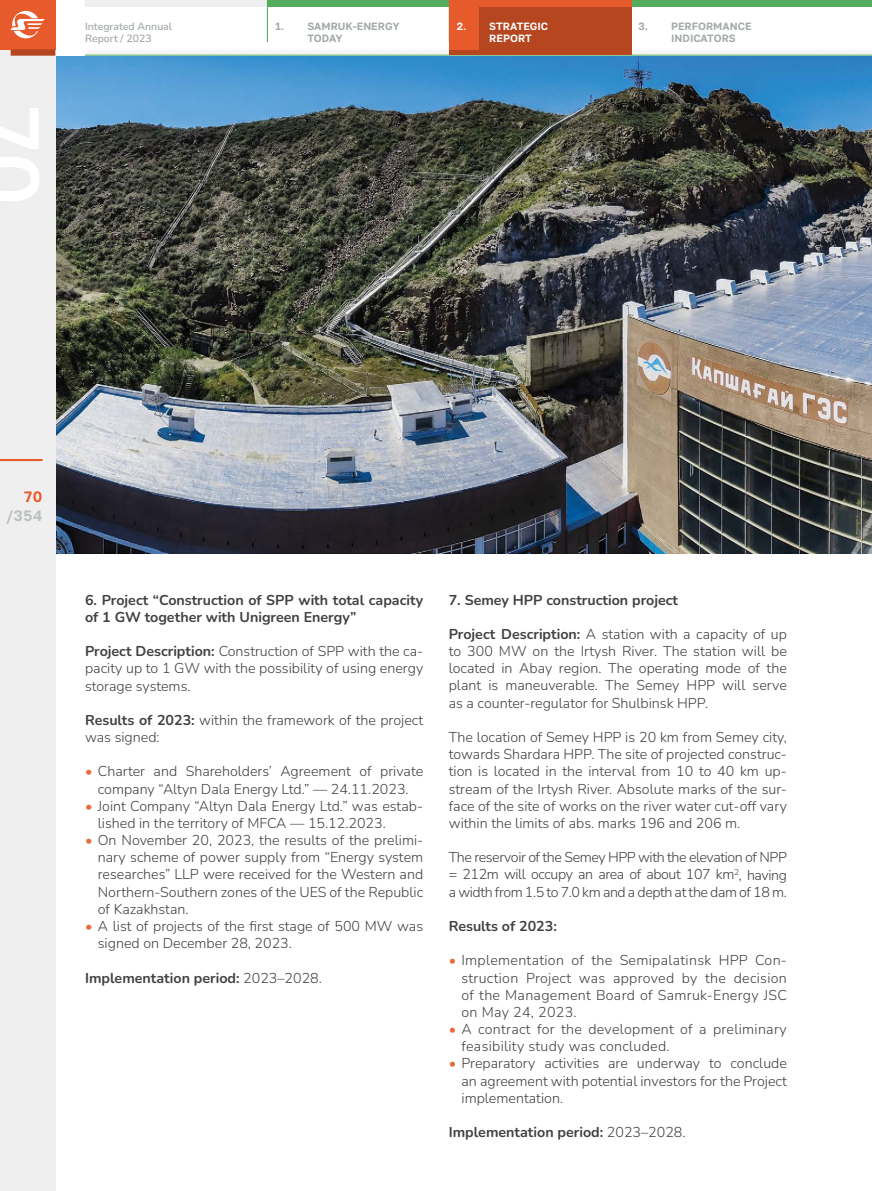
<style>
.page{position:relative;width:872px;height:1191px;background:#fff}
.page>*{position:absolute;margin:0;border:0;box-sizing:border-box;transform-origin:0 0}
.t1{font:600 15px "Golos Text";color:#bbc0c1}
.t2{font:600 15px "Golos Text";color:#e65a2c}
.t3{font:300 14.25px/17.1px "Nunito";color:#414042;text-align:justify}
.t4{font:700 14.25px/17.1px "Nunito";color:#414042}
.t5{font:300 14.25px/17.1px "Nunito";letter-spacing:.02em;color:#414042}
.t6{font:600 10.5px/12px "Golos Text";color:#a3a9aa}
.t7{font:600 10.5px/12px "Nunito";color:#a3a9aa}
.t8{font:600 10.5px/12px "Golos Text";color:#fff}
.s1{font-weight:700}
.s2{font-weight:500;color:#e86b3b}
.s3{font-weight:300}
</style>
<div class="page">
<img style="left:55px;top:56px;width:817px;height:497px">
<div style="left:85px;top:0;width:787px;height:6px;background:#efeff0"></div>
<div style="left:267px;top:0;width:605px;height:6px;background:#54ac5f"></div>
<svg style="left:84px;top:48px;width:788px;height:9px"></svg>
<hr style="left:85px;top:55px;width:787px;height:1px;background:#54ac5f">
<div style="left:0;top:0;width:55px;height:1191px;background:#efeff0"></div>
<hr style="left:0;top:459px;width:43px;height:2px;background:#e65a2c">
<div style="left:0;top:0;width:55px;height:49px;background:#e65a2c"></div>
<svg style="left:10px;top:10px;width:35px;height:29px"></svg>
<div style="left:11px;top:49px;width:44px;height:7px;background:#b5461f"></div>
<hr style="left:267px;top:0;width:1px;height:42px;background:#54ac5f">
<div style="left:449px;top:0;width:182px;height:55px;background:#b5461f"></div>
<div style="left:449px;top:0;width:182px;height:6px;background:#e65a2c"></div>
<div style="left:449px;top:0;width:29px;height:49px;background:#e65a2c"></div>
<p class="t7" style="left:85px;top:20px;width:89px">Integrated Annual<br>Report / 2023</p>
<p class="t6" style="left:275px;top:20px;width:10px">1.</p>
<p class="t8" style="left:489px;top:20px;width:60px">STRATEGIC<br>REPORT</p>
<p class="t6" style="left:307px;top:20px;width:94px">SAMRUK-ENERGY</p>
<p class="t6" style="left:638px;top:20px;width:11px">3.</p>
<p class="t6" style="left:307px;top:32px;width:37px">TODAY</p>
<p class="t8" style="left:457px;top:20px;width:11px">2.</p>
<p class="t6" style="left:671px;top:20px;width:82px">PERFORMANCE<br>INDICATORS</p>
<p class="t2" style="left:24px;top:487px;width:20px">70</p>
<p class="t1" style="left:6px;top:507px;width:38px">/354</p>
<p class="t4" style="left:85px;top:590px;width:340px">6. Project “Construction of SPP with total capacity of 1 GW together with Unigreen Energy”</p>
<p class="t3" style="left:85px;top:642px;width:340px"><span class="s1">Project Description:</span> Construction of SPP with the ca&shy;pacity up to 1 GW with the possibility of using energy storage systems.</p>
<p class="t3" style="left:85px;top:711px;width:340px"><span class="s1">Results of 2023:</span> within the framework of the project was signed:</p>
<p class="t3" style="left:85px;top:762px;width:340px;text-align:center"><span class="s2">•</span> Charter and Shareholders’ Agreement of private company “Altyn Dala Energy Ltd.” — 24.11.2023.</p>
<p class="t3" style="left:98px;top:796px;width:327px;text-indent:-13px"><span class="s2">•</span> Joint Company “Altyn Dala Energy Ltd.” was estab&shy;lished in the territory of MFCA — 15.12.2023.</p>
<p class="t3" style="left:98px;top:831px;width:327px;text-indent:-13px"><span class="s2">•</span> On November 20, 2023, the results of the prelimi&shy;nary scheme of power supply from “Energy system researches” LLP were received for the Western and Northern-Southern zones of the UES of the Republic of Kazakhstan.</p>
<p class="t3" style="left:98px;top:917px;width:327px;text-indent:-13px"><span class="s2">•</span> A list of projects of the first stage of 500 MW was signed on December 28, 2023.</p>
<p class="t4" style="left:85px;top:968px;width:238px">Implementation period: <span class="s3">2023–2028.</span></p>
<p class="t4" style="left:449px;top:590px;width:231px">7. Semey HPP construction project</p>
<p class="t3" style="left:449px;top:625px;width:340px"><span class="s1">Project Description:</span> A station with a capacity of up to 300 MW on the Irtysh River. The station will be located in Abay region. The operating mode of the plant is maneuverable. The Semey HPP will serve as a counter-regulator for Shulbinsk HPP.</p>
<p class="t3" style="left:449px;top:728px;width:340px">The location of Semey HPP is 20 km from Semey city, towards Shardara HPP. The site of projected construc&shy;tion is located in the interval from 10 to 40 km up&shy;stream of the Irtysh River. Absolute marks of the sur&shy;face of the site of works on the river water cut-off vary within the limits of abs. marks 196 and 206 m.</p>
<p class="t3" style="left:449px;top:848px;width:340px">The reservoir of the Semey HPP with the elevation of NPP = 212m will occupy an area of about 107 km<sup>2</sup>, having a width from 1.5 to 7.0 km and a depth at the dam of 18 m.</p>
<p class="t4" style="left:449px;top:917px;width:110px">Results of 2023:</p>
<p class="t3" style="left:461px;top:951px;width:327px;text-indent:-13px"><span class="s2">•</span> Implementation of the Semipalatinsk HPP Con&shy;struction Project was approved by the decision of the Management Board of Samruk-Energy JSC on May 24, 2023.</p>
<p class="t5" style="left:461px;top:1020px;width:327px;text-indent:-13px"><span class="s2">•</span> A contract for the development of a preliminary feasibility study was concluded.</p>
<p class="t3" style="left:461px;top:1054px;width:327px;text-indent:-13px"><span class="s2">•</span> Preparatory activities are underway to conclude an agreement with potential investors for the Project implementation.</p>
<p class="t4" style="left:449px;top:1123px;width:238px">Implementation period: <span class="s3">2023–2028.</span></p>
</div>
